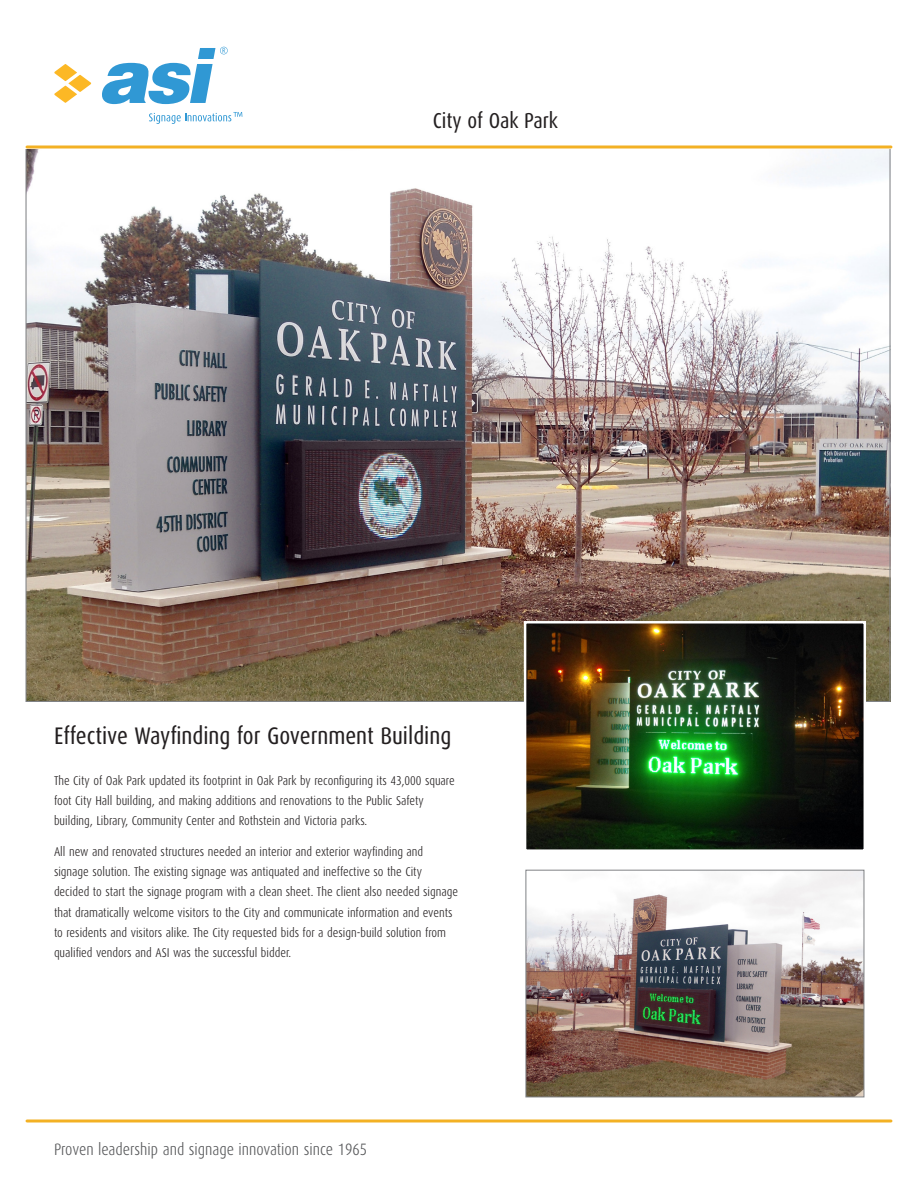
<style>
.page{position:relative;width:918px;height:1188px;background:#fff}
.page>*{position:absolute;margin:0;border:0;box-sizing:border-box;transform-origin:0 0}
.MOD_Body_Header{font:24px "Dax Condensed";color:#231f20}
.MOD_Title{font:21.6px "Dax Condensed";color:#231f20}
.t1{font:300 16.5px "Dax Condensed";color:#57585a}
.MOD_Body_Copy{font:300 12.75px/20.2px "Dax Condensed";color:#231f20}
</style>
<div class="page">
<img style="left:28px;top:148px;width:861px;height:552px">
<img style="left:523px;top:620px;width:344px;height:230px">
<img style="left:525px;top:869px;width:340px;height:229px">
<svg style="left:54px;top:64px;width:38px;height:39px"></svg>
<svg style="left:102px;top:47px;width:126px;height:57px"></svg>
<svg style="left:149px;top:112px;width:93px;height:12px"></svg>
<hr style="left:27px;top:146px;width:864px;height:2px;background:#f3b124">
<hr style="left:27px;top:1119px;width:864px;height:3px;background:#f3b124">
<p class="MOD_Title" style="left:433px;top:108px;width:127px">City of Oak Park</p>
<p class="MOD_Body_Header" style="left:54px;top:723px;width:399px">Effective Wayfinding for Government Building</p>
<p class="MOD_Body_Copy" style="left:54px;top:770px;width:402px">The City of Oak Park updated its footprint in Oak Park by reconfiguring its 43,000 square foot City Hall building, and making additions and renovations to the Public Safety building, Library, Community Center and Rothstein and Victoria parks.</p>
<p class="MOD_Body_Copy" style="left:54px;top:841px;width:406px">All new and renovated structures needed an interior and exterior wayfinding and signage solution. The existing signage was antiquated and ineffective so the City decided to start the signage program with a clean sheet. The client also needed signage that dramatically welcome visitors to the City and communicate information and events to residents and visitors alike. The City requested bids for a design-build solution from qualified vendors and ASI was the successful bidder.</p>
<p class="t1" style="left:54px;top:1140px;width:315px">Proven leadership and signage innovation since 1965</p>
</div>
